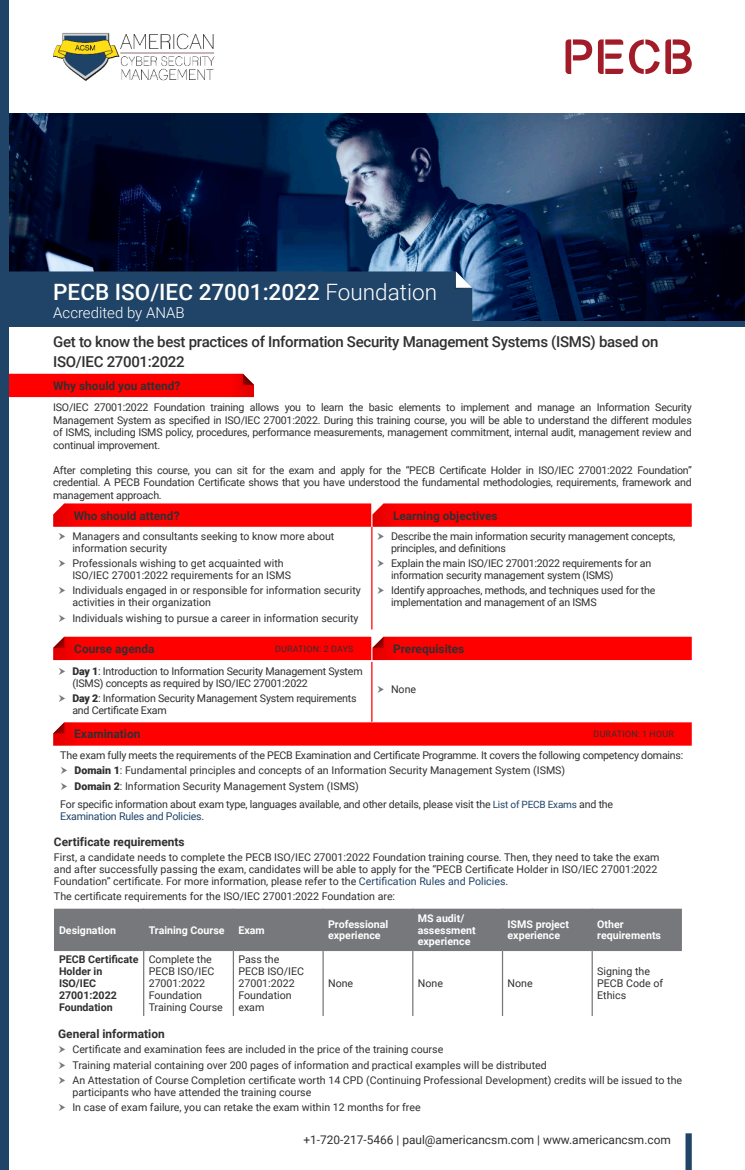
<style>
.page{position:relative;width:745px;height:1170px;background:#fff}
.page>*{position:absolute;margin:0;border:0;box-sizing:border-box;transform-origin:0 0}
.t1{font:500 22.5px "Roboto";color:#fff}
.t2{font:500 15px/20px "Roboto";letter-spacing:-.02em;color:#312f30}
.t3{font:300 15px "Roboto";color:#fff}
.t4{font:700 11.88px "Roboto";color:#312f30}
.t5{font:11.88px "Roboto";color:#312f30}
.t6{font:10.62px/11.9px "Roboto";color:#312f30}
.t7{font:10.62px/11.9px "Roboto";letter-spacing:-.02em;color:#312f30}
.t8{font:700 10.62px/11.9px "Roboto";color:#fff}
.t9{font:700 10.62px/11.9px "Roboto";color:#312f30}
.t10{font:8.75px "Roboto";letter-spacing:.035em;color:#312f30}
.s1{font-weight:300}
.s2{font-weight:900}
.s3{font-size:10px;color:#1f4467}
.s4{color:#1f4467}
</style>
<div class="page">
<img style="left:9px;top:113px;width:735px;height:208px">
<div style="left:9px;top:271px;width:463px;height:50px;background:#1f4467"></div>
<svg style="left:9px;top:374px;width:245px;height:23px;background:#fc0202"></svg>
<div style="left:0;top:0;width:9px;height:1169px;background:#1f4467"></div>
<div style="left:0;top:321px;width:744px;height:5px;background:#1f4467"></div>
<hr style="left:371px;top:526px;width:1px;height:103px;background:#f00">
<div style="left:54px;top:908px;width:627px;height:41px;background:#76787b"></div>
<hr style="left:143px;top:908px;width:1px;height:41px;background:#76787b">
<hr style="left:232px;top:908px;width:2px;height:41px;background:#76787b">
<hr style="left:322px;top:908px;width:1px;height:41px;background:#76787b">
<hr style="left:412px;top:908px;width:1px;height:41px;background:#76787b">
<hr style="left:501px;top:908px;width:2px;height:41px;background:#76787b">
<hr style="left:591px;top:908px;width:1px;height:41px;background:#76787b">
<hr style="left:54px;top:949px;width:90px;height:1px;background:#76787b">
<hr style="left:144px;top:949px;width:89px;height:1px;background:#76787b">
<hr style="left:143px;top:950px;width:1px;height:65px;background:#76787b">
<hr style="left:233px;top:949px;width:90px;height:1px;background:#76787b">
<hr style="left:232px;top:950px;width:2px;height:65px;background:#76787b">
<hr style="left:323px;top:949px;width:89px;height:1px;background:#76787b">
<hr style="left:322px;top:950px;width:1px;height:65px;background:#76787b">
<hr style="left:412px;top:949px;width:90px;height:1px;background:#76787b">
<hr style="left:412px;top:950px;width:1px;height:65px;background:#76787b">
<hr style="left:502px;top:949px;width:90px;height:1px;background:#76787b">
<hr style="left:501px;top:950px;width:2px;height:65px;background:#76787b">
<hr style="left:592px;top:949px;width:89px;height:1px;background:#76787b">
<hr style="left:591px;top:950px;width:1px;height:65px;background:#76787b">
<hr style="left:371px;top:661px;width:1px;height:60px;background:#f00">
<svg style="left:53px;top:503px;width:638px;height:23px;background:#fd0707"></svg>
<svg style="left:53px;top:636px;width:638px;height:24px;background:#fd0a0a"></svg>
<svg style="left:53px;top:722px;width:638px;height:23px;background:#fe0404"></svg>
<div style="left:685px;top:1133px;width:6px;height:36px;background:#1f4467"></div>
<svg style="left:565px;top:39px;width:94px;height:35px"></svg>
<svg style="left:665px;top:39px;width:26px;height:35px"></svg>
<img style="left:53px;top:32px;width:162px;height:49px">
<h1 class="t1" style="left:53px;top:282px;width:385px">PECB ISO/IEC 27001:2022 <span class="s1">Foundation</span></h1>
<h2 class="t3" style="left:53px;top:307px;width:133px">Accredited by ANAB</h2>
<h2 class="t2" style="left:53px;top:333px;width:606px">Get to know the best practices of Information Security Management Systems (ISMS) based on<br>ISO/IEC 27001:2022</h2>
<p class="t4" style="left:53px;top:381px;width:129px">Why should you attend?</p>
<p class="t6" style="left:53px;top:402px;width:639px;line-height:12.5px;text-align:justify">ISO/IEC 27001:2022 Foundation training allows you to learn the basic elements to implement and manage an Information Security Management System as specified in ISO/IEC 27001:2022. During this training course, you will be able to understand the different modules of ISMS, including ISMS policy, procedures, performance measurements, management commitment, internal audit, management review and continual improvement.</p>
<p class="t6" style="left:53px;top:463px;width:639px;line-height:12.5px;text-align:justify">After completing this course, you can sit for the exam and apply for the “PECB Certificate Holder in ISO/IEC 27001:2022 Foundation” credential. A PECB Foundation Certificate shows that you have understood the fundamental methodologies, requirements, framework and management approach.</p>
<p class="t4" style="left:74px;top:510px;width:107px">Who should attend?</p>
<p class="t4" style="left:393px;top:510px;width:106px">Learning objectives</p>
<p class="t6" style="left:72px;top:529px;width:263px">Managers and consultants seeking to know more about information security</p>
<p class="t6" style="left:72px;top:557px;width:220px">Professionals wishing to get acquainted with<br>ISO/IEC 27001:2022 requirements for an ISMS</p>
<p class="t6" style="left:72px;top:584px;width:290px">Individuals engaged in or responsible for information security activities in their organization</p>
<p class="t6" style="left:72px;top:611px;width:287px">Individuals wishing to pursue a career in information security</p>
<p class="t7" style="left:391px;top:529px;width:285px">Describe the main information security management concepts, principles, and definitions</p>
<p class="t7" style="left:391px;top:557px;width:261px">Explain the main ISO/IEC 27001:2022 requirements for an information security management system (ISMS)</p>
<p class="t7" style="left:391px;top:584px;width:266px">Identify approaches, methods, and techniques used for the implementation and management of an ISMS</p>
<p class="t4" style="left:74px;top:643px;width:82px">Course agenda</p>
<p class="t10" style="left:275px;top:642px;width:80px">DURATION: 2 DAYS</p>
<p class="t4" style="left:393px;top:643px;width:73px">Prerequisites</p>
<p class="t7" style="left:72px;top:665px;width:291px"><span class="s2">Day 1</span>: Introduction to Information Security Management System (ISMS) concepts as required by ISO/IEC 27001:2022</p>
<p class="t7" style="left:72px;top:692px;width:285px"><span class="s2">Day 2</span>: Information Security Management System requirements and Certificate Exam</p>
<p class="t6" style="left:391px;top:684px;width:27px">None</p>
<p class="t4" style="left:74px;top:729px;width:68px">Examination</p>
<p class="t10" style="left:593px;top:728px;width:82px">DURATION: 1 HOUR</p>
<p class="t6" style="left:74px;top:746px;width:610px;line-height:15.4px;text-indent:-14px">The exam fully meets the requirements of the PECB Examination and Certificate Programme. It covers the following competency domains:<br><span class="s2">Domain 1</span>: Fundamental principles and concepts of an Information Security Management System (ISMS)<br><span class="s2">Domain 2</span>: Information Security Management System (ISMS)</p>
<p class="t7" style="left:60px;top:797px;width:554px">For specific information about exam type, languages available, and other details, please visit the <span class="s3">List of PECB Exams</span> and the<br><span class="s4">Examination Rules and Policies</span>.</p>
<p class="t4" style="left:54px;top:836px;width:132px">Certificate requirements</p>
<p class="t6" style="left:54px;top:850px;width:606px">First, a candidate needs to complete the PECB ISO/IEC 27001:2022 Foundation training course. Then, they need to take the exam and after successfully passing the exam, candidates will be able to apply for the “PECB Certificate Holder in ISO/IEC 27001:2022<br>Foundation” certificate. For more information, please refer to the <span class="s4">Certification Rules and Policies</span>.</p>
<p class="t6" style="left:54px;top:889px;width:342px">The certificate requirements for the ISO/IEC 27001:2022 Foundation are:</p>
<p class="t8" style="left:59px;top:924px;width:59px">Designation</p>
<p class="t8" style="left:149px;top:924px;width:77px">Training Course</p>
<p class="t8" style="left:238px;top:924px;width:28px">Exam</p>
<p class="t8" style="left:328px;top:918px;width:62px">Professional experience</p>
<p class="t8" style="left:417px;top:912px;width:59px">MS audit/ assessment experience</p>
<p class="t8" style="left:507px;top:918px;width:63px">ISMS project experience</p>
<p class="t8" style="left:597px;top:918px;width:65px">Other requirements</p>
<p class="t9" style="left:59px;top:953px;width:81px">PECB Certificate<br>Holder in<br>ISO/IEC<br>27001:2022<br>Foundation</p>
<p class="t6" style="left:149px;top:954px;width:76px">Complete the<br>PECB ISO/IEC<br>27001:2022<br>Foundation<br>Training Course</p>
<p class="t6" style="left:238px;top:953px;width:67px">Pass the<br>PECB ISO/IEC<br>27001:2022<br>Foundation exam</p>
<p class="t6" style="left:597px;top:966px;width:67px">Signing the<br>PECB Code of<br>Ethics</p>
<p class="t6" style="left:328px;top:978px;width:27px">None</p>
<p class="t6" style="left:417px;top:978px;width:27px">None</p>
<p class="t6" style="left:507px;top:978px;width:27px">None</p>
<p class="t4" style="left:58px;top:1028px;width:108px">General information</p>
<p class="t6" style="left:72px;top:1041px;width:611px;line-height:15.4px">Certificate and examination fees are included in the price of the training course<br>Training material containing over 200 pages of information and practical examples will be distributed<br>An Attestation of Course Completion certificate worth 14 CPD (Continuing Professional Development) credits will be issued to the</p>
<p class="t6" style="left:72px;top:1083px;width:349px;line-height:15.4px">participants who have attended the training course<br>In case of exam failure, you can retake the exam within 12 months for free</p>
<p class="t5" style="left:303px;top:1131px;width:368px">+1-720-217-5466 | paul@americancsm.com | www.americancsm.com</p>
</div>
